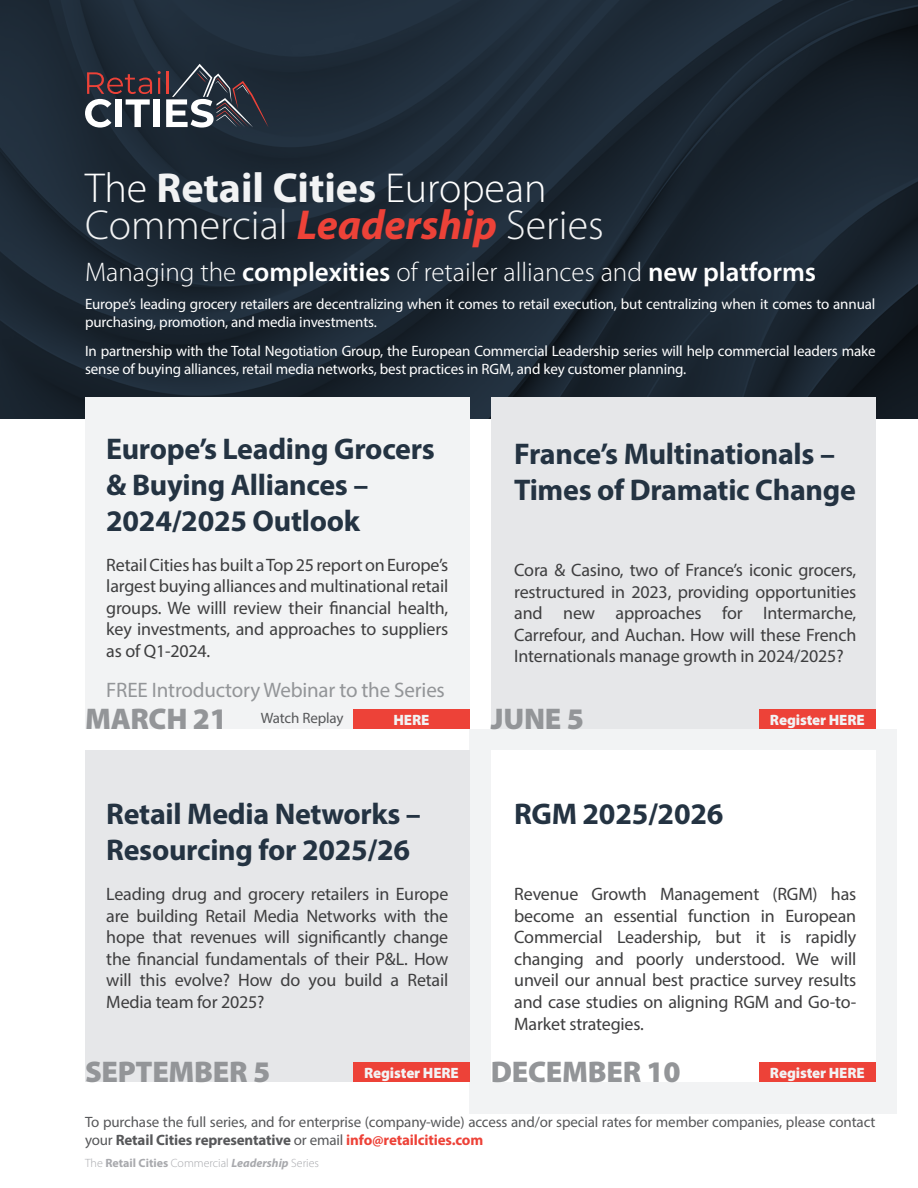
<style>
.page{position:relative;width:918px;height:1188px;background:#fff}
.page>*{position:absolute;margin:0;border:0;box-sizing:border-box;transform-origin:0 0}
.t1{font:300 42px/37.5px "Myriad Pro";color:#f2f3f4}
.t2{font:700 30px/36px "Myriad Pro";letter-spacing:-.01em;color:#243342}
.t3{font:900 30px "Myriad Pro";letter-spacing:-.01em;color:#939598}
.t4{font:300 27px "Myriad Pro";color:#fff}
.t5{font:21px "Myriad Pro";letter-spacing:-.01em;color:#939598}
.t6{font:18px/21.6px "Myriad Pro";letter-spacing:-.01em;color:#3e3e3f;text-align:justify}
.t7{font:15px/18px "Myriad Pro";letter-spacing:-.01em;color:#fff}
.t8{font:15px/18px "Myriad Pro";letter-spacing:-.01em;color:#57585a}
.t9{font:900 15px "Myriad Pro";letter-spacing:-.01em;color:#f2f3f4}
.t10{font:300 12px "Myriad Pro";color:#a8a9ad}
.s1{color:#fff}
.s2{font-weight:700}
.s3{font-weight:700;font-style:italic;color:#ed4238}
.s4{font-weight:600}
.s5{font-weight:700;color:#ed4238}
.s6{font-weight:700;font-style:italic}
</style>
<div class="page">
<div style="left:470px;top:729px;width:427px;height:385px;background:#f2f3f4"></div>
<img style="left:0;top:0;width:918px;height:418px">
<svg style="left:85px;top:72px;width:67px;height:56px"></svg>
<div style="left:153px;top:99px;width:7px;height:28px;background:#fff"></div>
<svg style="left:158px;top:64px;width:111px;height:64px;background:#494d57"></svg>
<div style="left:85px;top:397px;width:385px;height:332px;background:#f2f3f4"></div>
<div style="left:85px;top:750px;width:385px;height:332px;background:#e6e7e9"></div>
<div style="left:491px;top:397px;width:384px;height:332px;background:#e6e7e9"></div>
<div style="left:491px;top:750px;width:384px;height:332px;background:#fff"></div>
<div style="left:759px;top:709px;width:116px;height:20px;background:#ed4238"></div>
<div style="left:759px;top:1062px;width:116px;height:20px;background:#ed4238"></div>
<div style="left:353px;top:1062px;width:117px;height:20px;background:#ed4238"></div>
<div style="left:353px;top:709px;width:117px;height:20px;background:#ed4238"></div>
<h1 class="t1" style="left:85px;top:170px;width:520px"><span class="s1">The</span> <span class="s2">Retail Cities</span> <span class="s1">European<br></span>Commercial <span class="s3">Leadership</span> Series</h1>
<h3 class="t4" style="left:85px;top:257px;width:733px">Managing the <span class="s4">complexities</span> of retailer alliances and <span class="s4">new platforms</span></h3>
<p class="t7" style="left:85px;top:295px;width:792px">Europe’s leading grocery retailers are decentralizing when it comes to retail execution, but centralizing when it comes to annual purchasing, promotion, and media investments.</p>
<p class="t7" style="left:85px;top:341px;width:792px">In partnership with the Total Negotiation Group, the European Commercial Leadership series will help commercial leaders make sense of buying alliances, retail media networks, best practices in RGM, and key customer planning.</p>
<h2 class="t2" style="left:106px;top:430px;width:330px">Europe’s Leading Grocers &amp; Buying Alliances –<br>2024/2025 Outlook</h2>
<p class="t6" style="left:106px;top:554px;width:344px">Retail Cities has built a Top 25 report on Europe’s largest buying alliances and multinational retail groups. We willl review their financial health, key investments, and approaches to suppliers as of Q1-2024.</p>
<p class="t5" style="left:106px;top:677px;width:340px">FREE Introductory Webinar to the Series</p>
<h2 class="t2" style="left:514px;top:435px;width:343px">France’s Multinationals –<br>Times of Dramatic Change</h2>
<p class="t6" style="left:514px;top:559px;width:344px">Cora &amp; Casino, two of France’s iconic grocers, restructured in 2023, providing opportunities and new approaches for Intermarche, Carrefour, and Auchan. How will these French Internationals manage growth in 2024/2025?</p>
<h2 class="t3" style="left:85px;top:702px;width:143px">MARCH 21</h2>
<h2 class="t3" style="left:491px;top:702px;width:95px">JUNE 5</h2>
<p class="t8" style="left:261px;top:709px;width:84px">Watch Replay</p>
<p class="t9" style="left:770px;top:711px;width:96px">Register HERE</p>
<p class="t9" style="left:394px;top:711px;width:37px">HERE</p>
<h2 class="t2" style="left:106px;top:795px;width:316px">Retail Media Networks –<br>Resourcing for 2025/26</h2>
<p class="t6" style="left:106px;top:883px;width:344px">Leading drug and grocery retailers in Europe are building Retail Media Networks with the hope that revenues will significantly change the financial fundamentals of their P&amp;L. How will this evolve? How do you build a Retail Media team for 2025?</p>
<h2 class="t2" style="left:514px;top:795px;width:211px">RGM 2025/2026</h2>
<p class="t6" style="left:514px;top:883px;width:344px">Revenue Growth Management (RGM) has become an essential function in European Commercial Leadership, but it is rapidly changing and poorly understood. We will unveil our annual best practice survey results and case studies on aligning RGM and Go-to-Market strategies.</p>
<h2 class="t3" style="left:85px;top:1055px;width:187px">SEPTEMBER 5</h2>
<h2 class="t3" style="left:491px;top:1055px;width:191px">DECEMBER 10</h2>
<p class="t9" style="left:364px;top:1064px;width:96px">Register HERE</p>
<p class="t9" style="left:770px;top:1064px;width:96px">Register HERE</p>
<p class="t8" style="left:85px;top:1113px;width:792px">To purchase the full series, and for enterprise (company-wide) access and/or special rates for member companies, please contact your <span class="s2">Retail Cities representative</span> or email <span class="s5">info@retailcities.com</span></p>
<p class="t10" style="left:85px;top:1156px;width:236px">The <span class="s2">Retail Cities</span> Commercial <span class="s6">Leadership</span> Series</p>
</div>
